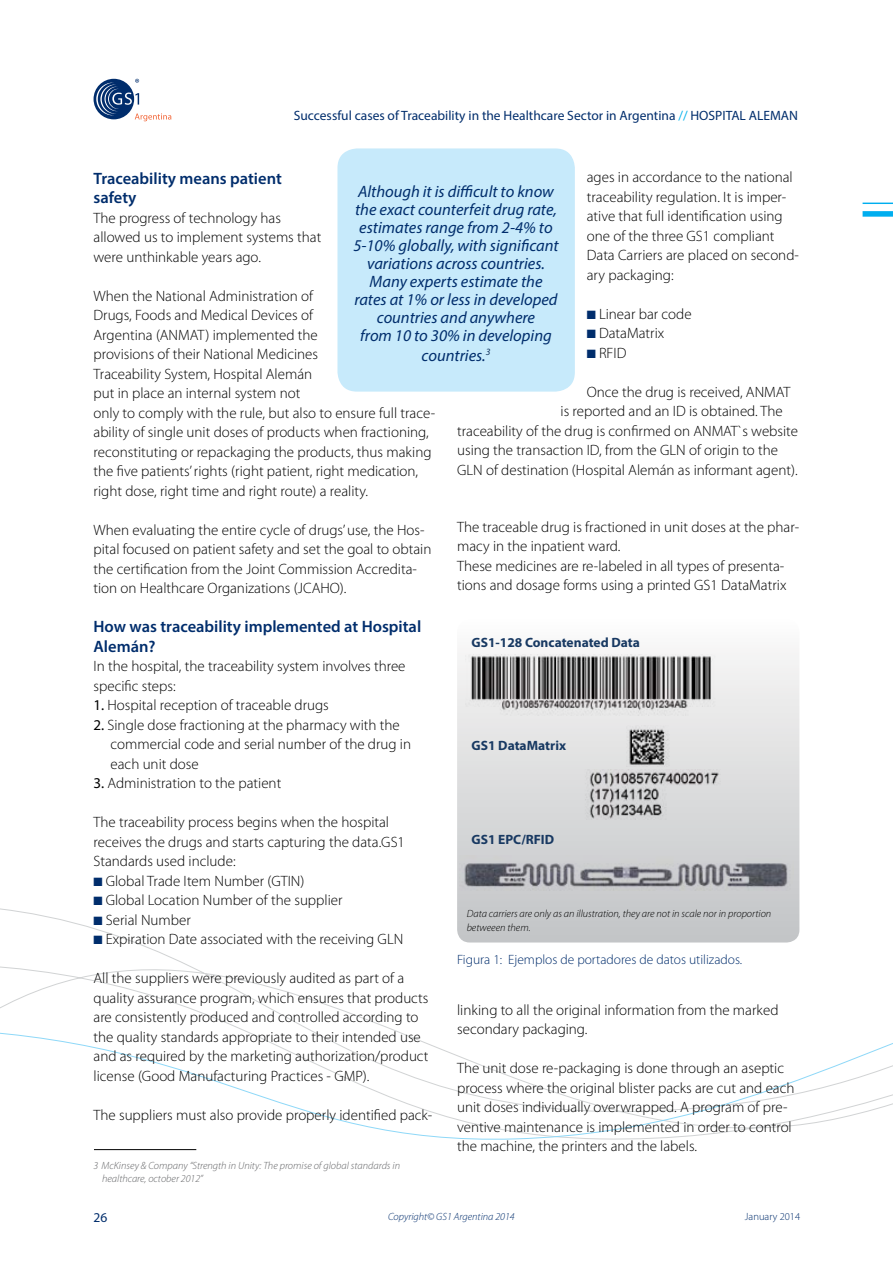
<style>
.page{position:relative;width:893px;height:1263px;background:#fff}
.page>*{position:absolute;margin:0;border:0;box-sizing:border-box;transform-origin:0 0}
.t1{font:italic 16.5px/18px "Myriad Pro";color:#002d6c;text-align:center}
.t2{font:600 16.5px/19.5px "Myriad Pro";color:#002d6c}
.t3{font:300 15px/19.5px "Myriad Pro";color:#000}
.t4{font:13.5px "Myriad Pro";color:#002d6c}
.t5{font:700 13.5px "Myriad Pro";color:#183962}
.t6{font:300 13.5px "Myriad Pro";color:#002d6c}
.t7{font:italic 300 10.5px/13.5px "Myriad Pro";color:#636466}
.t8{font:italic 300 10.5px/13.5px "Myriad Pro";color:#000}
.t9{font:italic 300 10.5px "Myriad Pro";color:#002d6c}
.t10{font:300 10.5px "Myriad Pro";color:#002d6c}
.s1{color:#00b1ec}
.s2{color:#002d6c}
.s3{font-weight:400}
</style>
<div class="page">
<svg style="left:0;top:931px;width:893px;height:209px"></svg>
<div style="left:94px;top:79px;width:40px;height:40px;background:#002d6c;border-radius:50%"></div>
<svg style="left:96px;top:79px;width:75px;height:42px"></svg>
<svg style="left:863px;top:202px;width:30px;height:15px"></svg>
<svg style="left:457px;top:653px;width:342px;height:289px;background:#d7d8d9"></svg>
<img style="left:465px;top:655px;width:263px;height:61px">
<img style="left:460px;top:855px;width:333px;height:36px">
<img style="left:626px;top:725px;width:53px;height:41px">
<img style="left:578px;top:769px;width:150px;height:50px">
<hr style="left:94px;top:1149px;width:102px;height:1px;background:#000">
<div style="left:334px;top:145px;width:244px;height:250px;background:#c7eafb;border-radius:23px"></div>
<div style="left:331px;top:142px;width:250px;height:256px;border:6px solid #fff;border-radius:23px"></div>
<p class="t4" style="left:294px;top:108px;width:506px">Successful cases of Traceability in the Healthcare Sector in Argentina <span class="s1">//</span> HOSPITAL ALEMAN</p>
<p class="t3" style="left:587px;top:168px;width:214px">ages in accordance to the national traceability regulation. It is imper&shy;ative that full identification using one of the three GS1 compliant<br>Data Carriers are placed on second&shy;ary packaging:</p>
<p class="t3" style="left:587px;top:304px;width:106px"><span class="s2">■</span> Linear bar code</p>
<p class="t3" style="left:587px;top:324px;width:79px"><span class="s2">■</span> DataMatrix</p>
<p class="t3" style="left:587px;top:343px;width:41px"><span class="s2">■</span> RFID</p>
<p class="t3" style="left:587px;top:382px;width:205px">Once the drug is received, ANMAT</p>
<p class="t3" style="left:561px;top:402px;width:224px">is reported and an ID is obtained. The</p>
<p class="t3" style="left:457px;top:421px;width:342px">traceability of the drug is confirmed on ANMAT`s website</p>
<p class="t3" style="left:457px;top:441px;width:322px">using the transaction ID, from the GLN of origin to the</p>
<p class="t3" style="left:457px;top:460px;width:342px">GLN of destination (Hospital Alemán as informant agent).</p>
<p class="t2" style="left:94px;top:168px;width:190px">Traceability means patient safety</p>
<p class="t3" style="left:94px;top:208px;width:229px">The progress of technology has allowed us to implement systems that were unthinkable years ago.</p>
<p class="t3" style="left:94px;top:286px;width:343px">When the National Administration of<br>Drugs, Foods and Medical Devices of<br>Argentina (ANMAT) implemented the<br>provisions of their National Medicines<br>Traceability System, Hospital Alemán<br>put in place an internal system not<br>only to comply with the rule, but also to ensure full trace&shy;ability of single unit doses of products when fractioning, reconstituting or repackaging the products, thus making the five patients’ rights (right patient, right medication, right dose, right time and right route) a reality.</p>
<p class="t3" style="left:94px;top:520px;width:339px">When evaluating the entire cycle of drugs’ use, the Hos&shy;pital focused on patient safety and set the goal to obtain the certification from the Joint Commission Accredita&shy;tion on Healthcare Organizations (JCAHO).</p>
<p class="t2" style="left:94px;top:616px;width:329px">How was traceability implemented at Hospital<br>Alemán?</p>
<p class="t3" style="left:94px;top:657px;width:313px">In the hospital, the traceability system involves three specific steps:</p>
<p class="t3" style="left:94px;top:696px;width:237px"><span class="s3">1.</span> Hospital reception of traceable drugs</p>
<p class="t3" style="left:111px;top:715px;width:302px;text-indent:-17px"><span class="s3">2.</span> Single dose fractioning at the pharmacy with the commercial code and serial number of the drug in each unit dose</p>
<p class="t3" style="left:94px;top:774px;width:189px"><span class="s3">3.</span> Administration to the patient</p>
<p class="t3" style="left:94px;top:813px;width:313px">The traceability process begins when the hospital receives the drugs and starts capturing the data.GS1<br>Standards used include:</p>
<p class="t3" style="left:94px;top:871px;width:212px"><span class="s2">■</span> Global Trade Item Number (GTIN)</p>
<p class="t3" style="left:94px;top:891px;width:250px"><span class="s2">■</span> Global Location Number of the supplier</p>
<p class="t3" style="left:94px;top:910px;width:99px"><span class="s2">■</span> Serial Number</p>
<p class="t3" style="left:94px;top:930px;width:311px"><span class="s2">■</span> Expiration Date associated with the receiving GLN</p>
<p class="t3" style="left:94px;top:969px;width:336px">All the suppliers were previously audited as part of a quality assurance program, which ensures that products are consistently produced and controlled according to the quality standards appropriate to their intended use and as required by the marketing authorization/product license (Good Manufacturing Practices - GMP).</p>
<p class="t3" style="left:94px;top:1105px;width:340px">The suppliers must also provide properly identified pack-</p>
<p class="t1" style="left:353px;top:182px;width:207px">Although it is difficult to know the exact counterfeit drug rate, estimates range from 2-4% to<br>5-10% globally, with significant variations across countries.<br>Many experts estimate the rates at 1% or less in developed countries and anywhere<br>from 10 to 30% in developing</p>
<p class="t1" style="left:422px;top:346px;width:70px">countries.<sup>3</sup></p>
<p class="t3" style="left:457px;top:517px;width:344px">The traceable drug is fractioned in unit doses at the phar&shy;macy in the inpatient ward.<br>These medicines are re-labeled in all types of presenta&shy;tions and dosage forms using a printed GS1 DataMatrix</p>
<p class="t5" style="left:472px;top:633px;width:170px">GS1-128 Concatenated Data</p>
<p class="t5" style="left:472px;top:736px;width:96px">GS1 DataMatrix</p>
<p class="t5" style="left:472px;top:831px;width:84px">GS1 EPC/RFID</p>
<p class="t8" style="left:467px;top:907px;width:306px">Data carriers are only as an illustration, they are not in scale nor in proportion betweeen them.</p>
<p class="t6" style="left:457px;top:952px;width:287px">Figura 1: Ejemplos de portadores de datos utilizados.</p>
<p class="t3" style="left:457px;top:1000px;width:323px">linking to all the original information from the marked secondary packaging.</p>
<p class="t3" style="left:457px;top:1059px;width:339px">The unit dose re-packaging is done through an aseptic process where the original blister packs are cut and each unit doses individually overwrapped. A program of pre&shy;ventive maintenance is implemented in order to control the machine, the printers and the labels.</p>
<p class="t7" style="left:102px;top:1159px;width:300px;text-indent:-8px">3 McKinsey &amp; Company “Strength in Unity: The promise of global standards in healthcare, october 2012”</p>
<p class="t4" style="left:94px;top:1209px;width:15px">26</p>
<p class="t9" style="left:388px;top:1210px;width:128px">Copyright© GS1 Argentina 2014</p>
<p class="t10" style="left:745px;top:1210px;width:57px">January 2014</p>
</div>
